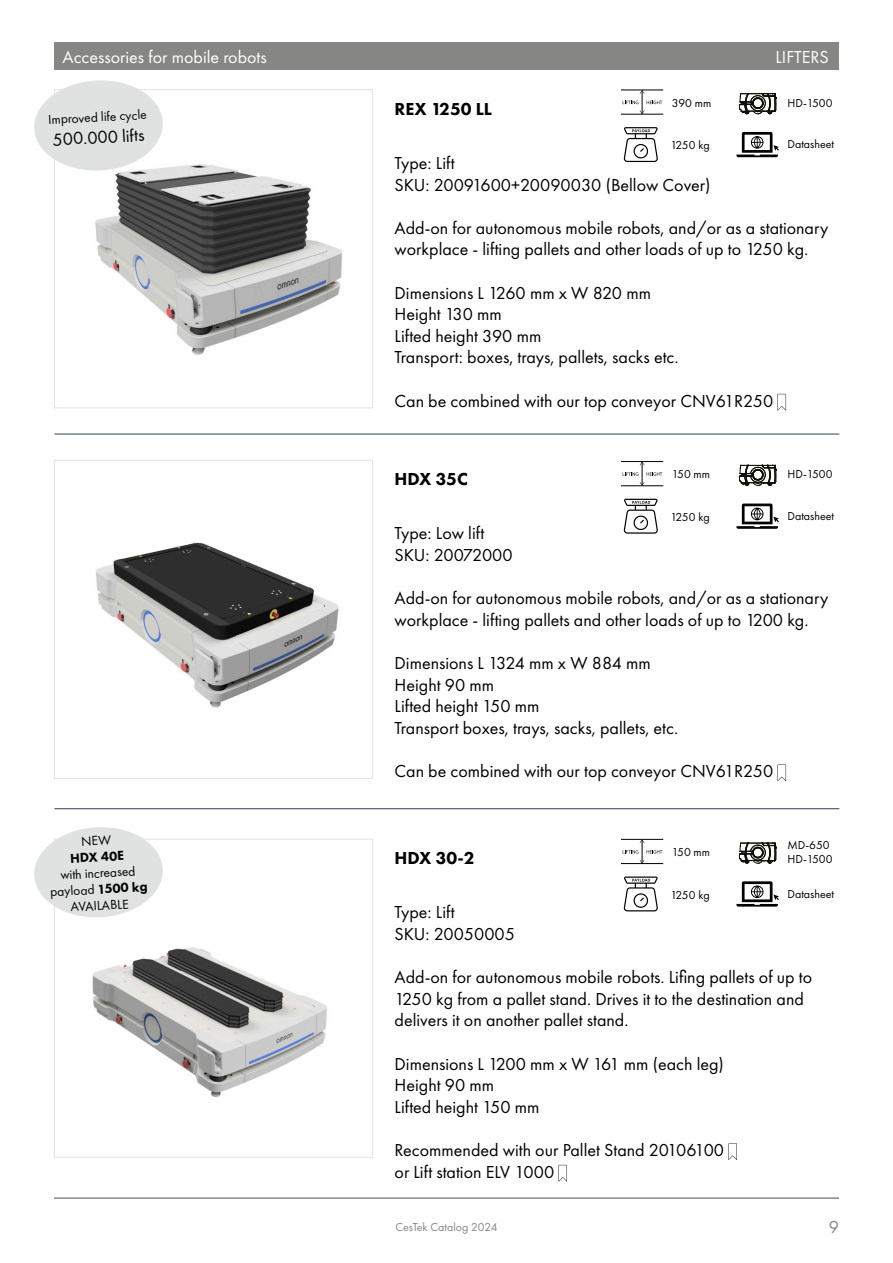
<style>
.page{position:relative;width:893px;height:1263px;background:#fff}
.page>*{position:absolute;margin:0;border:0;box-sizing:border-box;transform-origin:0 0}
.t1{font:18px/21.6px "Futura PT";color:#000}
.t2{font:18px "Futura PT";color:#fff}
.t3{font:800 18px "Futura PT";color:#000}
.t4{font:18px "Futura PT";letter-spacing:-.02em;color:#000}
.t5{font:18px "Futura PT";color:#868685}
.t6{font:13.5px "Futura PT";color:#000}
.t7{font:800 13.5px "Futura PT";color:#000}
.t8{font:12px "Futura PT";color:#000}
.t9{font:12px "Futura PT";color:#868685}
.s1{font-weight:800}
</style>
<div class="page">
<hr style="left:54px;top:1197px;width:785px;height:2px;background:#868685">
<img style="left:95px;top:164px;width:247px;height:191px">
<div style="left:54px;top:89px;width:319px;height:319px;border:1px solid #e0e2e2"></div>
<img style="left:96px;top:542px;width:243px;height:166px">
<div style="left:54px;top:460px;width:319px;height:319px;border:1px solid #e0e2e2"></div>
<img style="left:92px;top:947px;width:235px;height:151px">
<div style="left:54px;top:839px;width:319px;height:318px;border:1px solid #e0e2e2"></div>
<svg style="left:778px;top:394px;width:8px;height:17px"></svg>
<svg style="left:778px;top:764px;width:8px;height:17px"></svg>
<svg style="left:728px;top:1143px;width:9px;height:17px"></svg>
<svg style="left:558px;top:1165px;width:9px;height:17px"></svg>
<div style="left:54px;top:43px;width:785px;height:27px;background:#868685"></div>
<hr style="left:54px;top:808px;width:785px;height:1px;background:#304055">
<hr style="left:621px;top:90px;width:42px;height:1px;background:#000">
<hr style="left:621px;top:114px;width:42px;height:1px;background:#000">
<svg style="left:623px;top:90px;width:39px;height:24px"></svg>
<hr style="left:621px;top:461px;width:42px;height:1px;background:#000">
<hr style="left:621px;top:485px;width:42px;height:1px;background:#000">
<svg style="left:623px;top:462px;width:39px;height:24px"></svg>
<hr style="left:621px;top:839px;width:42px;height:1px;background:#000">
<hr style="left:621px;top:863px;width:42px;height:1px;background:#000">
<svg style="left:623px;top:839px;width:39px;height:24px"></svg>
<svg style="left:739px;top:93px;width:38px;height:22px"></svg>
<svg style="left:739px;top:465px;width:38px;height:21px"></svg>
<svg style="left:739px;top:843px;width:38px;height:21px"></svg>
<svg style="left:624px;top:127px;width:34px;height:35px"></svg>
<svg style="left:624px;top:499px;width:34px;height:35px"></svg>
<svg style="left:624px;top:876px;width:34px;height:35px"></svg>
<svg style="left:736px;top:132px;width:43px;height:25px"></svg>
<svg style="left:736px;top:503px;width:43px;height:26px"></svg>
<svg style="left:736px;top:881px;width:43px;height:26px"></svg>
<svg style="left:34px;top:80px;width:130px;height:92px"></svg>
<hr style="left:54px;top:434px;width:785px;height:1px;background:#304055">
<svg style="left:34px;top:827px;width:130px;height:92px"></svg>
<p class="t2" style="left:63px;top:47px;width:206px">Accessories for mobile robots</p>
<p class="t6" style="left:48px;top:112px;width:100px;rotate:-3deg">Improved life cycle</p>
<p class="t1" style="left:52px;top:129px;width:93px;rotate:-3deg">500.000 lifts</p>
<p class="t7" style="left:70px;top:850px;width:56px;rotate:-3deg">HDX 40E</p>
<p class="t6" style="left:60px;top:867px;width:77px;rotate:-3deg">with increased</p>
<p class="t6" style="left:50px;top:884px;width:99px;rotate:-3deg">payload <span class="s1">1500 kg</span></p>
<p class="t6" style="left:70px;top:899px;width:59px;rotate:-3deg">AVAILABLE</p>
<p class="t3" style="left:395px;top:97px;width:99px">REX 1250 LL</p>
<p class="t8" style="left:672px;top:96px;width:41px">390 mm</p>
<p class="t8" style="left:671px;top:138px;width:41px">1250 kg</p>
<p class="t2" style="left:775px;top:47px;width:55px">LIFTERS</p>
<p class="t8" style="left:787px;top:96px;width:47px">HD-1500</p>
<p class="t8" style="left:787px;top:137px;width:48px">Datasheet</p>
<p class="t1" style="left:395px;top:152px;width:62px">Type: Lift</p>
<p class="t1" style="left:395px;top:174px;width:318px">SKU: 20091600+20090030 (Bellow Cover)</p>
<p class="t1" style="left:395px;top:217px;width:435px">Add-on for autonomous mobile robots, and/or as a stationary workplace - lifting pallets and other loads of up to 1250 kg.</p>
<p class="t1" style="left:395px;top:282px;width:258px">Dimensions L 1260 mm x W 820 mm</p>
<p class="t1" style="left:395px;top:303px;width:109px">Height 130 mm</p>
<p class="t1" style="left:395px;top:325px;width:148px">Lifted height 390 mm</p>
<p class="t1" style="left:395px;top:346px;width:285px">Transport: boxes, trays, pallets, sacks etc.</p>
<p class="t1" style="left:395px;top:390px;width:380px">Can be combined with our top conveyor CNV61R250</p>
<p class="t3" style="left:395px;top:468px;width:75px">HDX 35C</p>
<p class="t8" style="left:672px;top:467px;width:40px">150 mm</p>
<p class="t8" style="left:671px;top:510px;width:41px">1250 kg</p>
<p class="t8" style="left:787px;top:467px;width:47px">HD-1500</p>
<p class="t8" style="left:787px;top:509px;width:48px">Datasheet</p>
<p class="t1" style="left:395px;top:523px;width:91px">Type: Low lift</p>
<p class="t4" style="left:395px;top:544px;width:120px">SKU: 20072000</p>
<p class="t1" style="left:395px;top:587px;width:435px">Add-on for autonomous mobile robots, and/or as a stationary workplace - lifting pallets and other loads of up to 1200 kg.</p>
<p class="t1" style="left:395px;top:652px;width:258px">Dimensions L 1324 mm x W 884 mm</p>
<p class="t1" style="left:395px;top:674px;width:101px">Height 90 mm</p>
<p class="t1" style="left:395px;top:695px;width:146px">Lifted height 150 mm</p>
<p class="t1" style="left:395px;top:717px;width:285px">Transport boxes, trays, sacks, pallets, etc.</p>
<p class="t1" style="left:395px;top:760px;width:380px">Can be combined with our top conveyor CNV61R250</p>
<p class="t3" style="left:395px;top:847px;width:82px">HDX 30-2</p>
<p class="t8" style="left:672px;top:845px;width:40px">150 mm</p>
<p class="t8" style="left:671px;top:887px;width:41px">1250 kg</p>
<p class="t8" style="left:787px;top:838px;width:44px">MD-650</p>
<p class="t8" style="left:787px;top:852px;width:47px">HD-1500</p>
<p class="t8" style="left:787px;top:886px;width:48px">Datasheet</p>
<p class="t1" style="left:395px;top:901px;width:62px">Type: Lift</p>
<p class="t1" style="left:395px;top:923px;width:122px">SKU: 20050005</p>
<p class="t1" style="left:395px;top:966px;width:419px">Add-on for autonomous mobile robots. Lifing pallets of up to<br>1250 kg from a pallet stand. Drives it to the destination and</p>
<p class="t1" style="left:395px;top:1009px;width:235px">delivers it on another pallet stand.</p>
<p class="t1" style="left:395px;top:1053px;width:331px">Dimensions L 1200 mm x W 161 mm (each leg)</p>
<p class="t1" style="left:395px;top:1074px;width:101px">Height 90 mm</p>
<p class="t1" style="left:395px;top:1096px;width:146px">Lifted height 150 mm</p>
<p class="t1" style="left:395px;top:1139px;width:331px">Recommended with our Pallet Stand 20106100</p>
<p class="t1" style="left:395px;top:1161px;width:161px">or Lift station ELV 1000</p>
<p class="t9" style="left:395px;top:1220px;width:104px">CesTek Catalog 2024</p>
<p class="t5" style="left:829px;top:1216px;width:12px">9</p>
</div>
